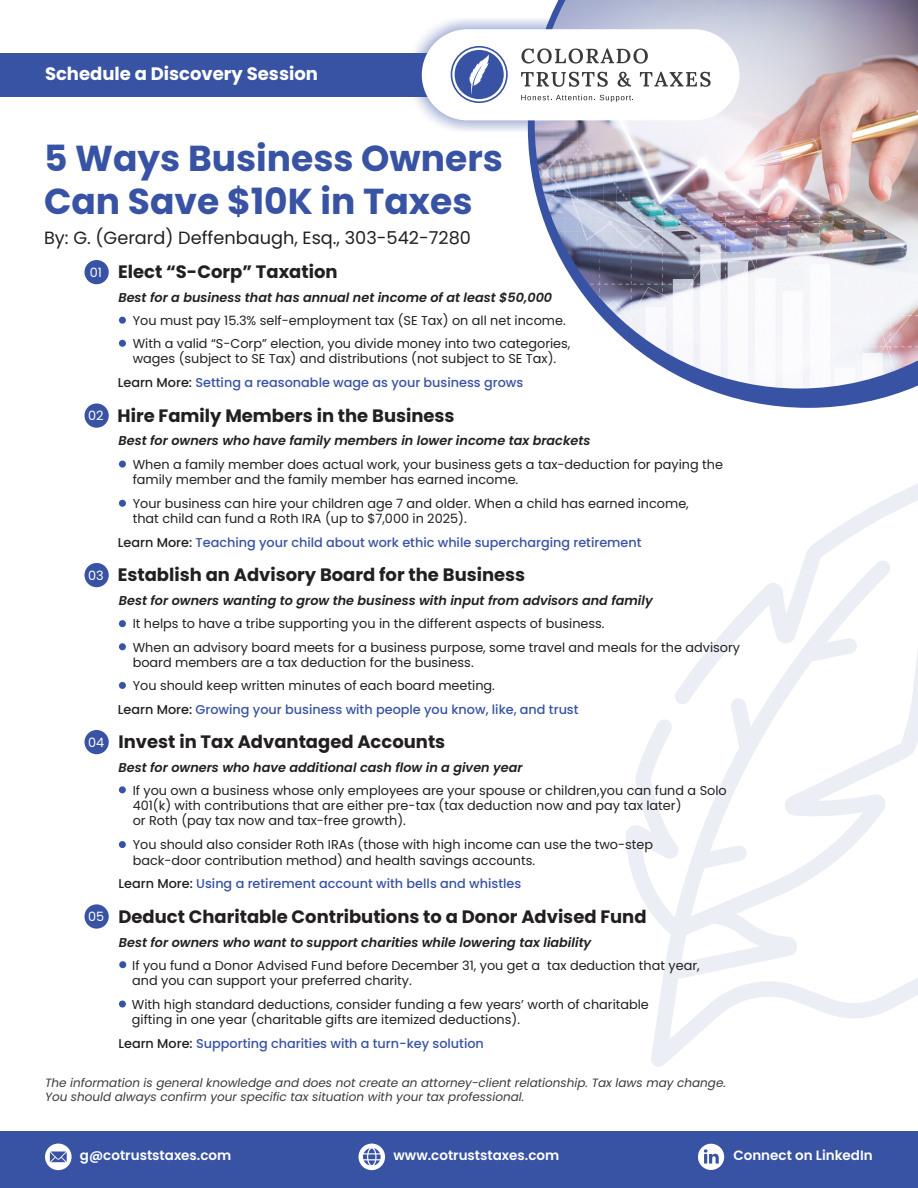
<style>
.page{position:relative;width:918px;height:1188px;background:#fff}
.page>*{position:absolute;margin:0;border:0;box-sizing:border-box;transform-origin:0 0}
.t1{font:700 36px/43.2px "Poppins";color:#3853a3}
.t2{font:700 18px "Poppins";color:#231f20}
.t3{font:700 18px "Poppins";color:#fff}
.t4{font:17.7px "Poppins";color:#231f20}
.t5{font:600 13.5px "Poppins";color:#fff}
.t6{font:12.9px/15.5px "Poppins";color:#231f20}
.t7{font:italic 600 12.9px "Poppins";color:#231f20}
.t8{font:500 12.9px "Poppins";color:#3853a3}
.t9{font:12.9px "Poppins";color:#fff}
.t10{font:italic 12px/14.4px "Poppins";color:#3c393b}
.s1{color:#231f20}
</style>
<div class="page">
<svg style="left:846px;top:483px;width:72px;height:39px"></svg>
<svg style="left:626px;top:522px;width:292px;height:545px"></svg>
<div style="left:0;top:1131px;width:918px;height:57px;background:#3853a3"></div>
<div style="left:0;top:53px;width:438px;height:44px;background:#3853a3"></div>
<img style="left:414px;top:19px;width:114px;height:116px">
<svg style="left:528px;top:19px;width:382px;height:389px"></svg>
<img style="left:535px;top:0;width:383px;height:389px">
<div style="left:422px;top:29px;width:317px;height:91px;background:#fff;border-radius:46px"></div>
<svg style="left:521px;top:48px;width:127px;height:16px"></svg>
<svg style="left:521px;top:72px;width:87px;height:15px"></svg>
<svg style="left:618px;top:72px;width:13px;height:15px"></svg>
<svg style="left:640px;top:72px;width:71px;height:15px"></svg>
<svg style="left:521px;top:95px;width:112px;height:7px"></svg>
<svg style="left:451px;top:46px;width:57px;height:57px"></svg>
<div style="left:85px;top:260px;width:24px;height:24px;background:#3853a3;border-radius:50%"></div>
<div style="left:85px;top:403px;width:24px;height:25px;background:#3853a3;border-radius:50%"></div>
<div style="left:85px;top:563px;width:24px;height:24px;background:#3853a3;border-radius:50%"></div>
<div style="left:85px;top:730px;width:24px;height:24px;background:#3853a3;border-radius:50%"></div>
<div style="left:85px;top:904px;width:24px;height:25px;background:#3853a3;border-radius:50%"></div>
<div style="left:119px;top:317px;width:7px;height:7px;background:#3853a3;border-radius:50%"></div>
<div style="left:119px;top:340px;width:7px;height:7px;background:#3853a3;border-radius:50%"></div>
<div style="left:119px;top:461px;width:7px;height:7px;background:#3853a3;border-radius:50%"></div>
<div style="left:119px;top:500px;width:7px;height:7px;background:#3853a3;border-radius:50%"></div>
<div style="left:119px;top:961px;width:7px;height:7px;background:#3853a3;border-radius:50%"></div>
<div style="left:119px;top:1001px;width:7px;height:7px;background:#3853a3;border-radius:50%"></div>
<div style="left:119px;top:620px;width:7px;height:7px;background:#3853a3;border-radius:50%"></div>
<div style="left:119px;top:643px;width:7px;height:7px;background:#3853a3;border-radius:50%"></div>
<div style="left:119px;top:682px;width:7px;height:7px;background:#3853a3;border-radius:50%"></div>
<div style="left:119px;top:786px;width:7px;height:7px;background:#3853a3;border-radius:50%"></div>
<div style="left:119px;top:841px;width:7px;height:7px;background:#3853a3;border-radius:50%"></div>
<svg style="left:698px;top:1144px;width:26px;height:26px"></svg>
<svg style="left:45px;top:1144px;width:27px;height:26px"></svg>
<svg style="left:359px;top:1144px;width:26px;height:26px"></svg>
<h2 class="t3" style="left:45px;top:63px;width:274px">Schedule a Discovery Session</h2>
<h1 class="t1" style="left:44px;top:137px;width:460px">5 Ways Business Owners<br>Can Save $10K in Taxes</h1>
<h3 class="t4" style="left:44px;top:227px;width:428px">By: G. (Gerard) Deffenbaugh, Esq., 303-542-7280</h3>
<h2 class="t2" style="left:118px;top:262px;width:221px">Elect “S-Corp” Taxation</h2>
<p class="t7" style="left:119px;top:290px;width:435px">Best for a business that has annual net income of at least $50,000</p>
<p class="t9" style="left:90px;top:265px;width:14px">01</p>
<p class="t9" style="left:88px;top:408px;width:17px">02</p>
<p class="t9" style="left:88px;top:568px;width:17px">03</p>
<p class="t9" style="left:88px;top:735px;width:18px">04</p>
<p class="t9" style="left:88px;top:909px;width:18px">05</p>
<p class="t6" style="left:133px;top:309px;width:439px;line-height:23px">You must pay 15.3% self-employment tax (SE Tax) on all net income.<br>With a valid “S-Corp” election, you divide money into two categories,</p>
<p class="t6" style="left:133px;top:351px;width:425px">wages (subject to SE Tax) and distributions (not subject to SE Tax).</p>
<p class="t8" style="left:118px;top:375px;width:407px"><span class="s1">Learn More:</span> Setting a reasonable wage as your business grows</p>
<h2 class="t2" style="left:118px;top:405px;width:338px">Hire Family Members in the Business</h2>
<p class="t7" style="left:119px;top:433px;width:473px">Best for owners who have family members in lower income tax brackets</p>
<p class="t6" style="left:133px;top:457px;width:592px">When a family member does actual work, your business gets a tax-deduction for paying the family member and the family member has earned income.</p>
<p class="t6" style="left:133px;top:496px;width:558px">Your business can hire your children age 7 and older. When a child has earned income, that child can fund a Roth IRA (up to $7,000 in 2025).</p>
<p class="t8" style="left:118px;top:535px;width:525px"><span class="s1">Learn More:</span> Teaching your child about work ethic while supercharging retirement</p>
<h2 class="t2" style="left:118px;top:565px;width:409px">Establish an Advisory Board for the Business</h2>
<p class="t7" style="left:119px;top:593px;width:535px">Best for owners wanting to grow the business with input from advisors and family</p>
<p class="t6" style="left:133px;top:616px;width:473px">It helps to have a tribe supporting you in the different aspects of business.</p>
<p class="t6" style="left:133px;top:639px;width:609px">When an advisory board meets for a business purpose, some travel and meals for the advisory board members are a tax deduction for the business.</p>
<p class="t6" style="left:133px;top:678px;width:364px">You should keep written minutes of each board meeting.</p>
<p class="t8" style="left:118px;top:702px;width:462px"><span class="s1">Learn More:</span> Growing your business with people you know, like, and trust</p>
<h2 class="t2" style="left:119px;top:732px;width:328px">Invest in Tax Advantaged Accounts</h2>
<p class="t7" style="left:119px;top:760px;width:406px">Best for owners who have additional cash flow in a given year</p>
<p class="t6" style="left:133px;top:783px;width:596px">If you own a business whose only employees are your spouse or children,you can fund a Solo<br>401(k) with contributions that are either pre-tax (tax deduction now and pay tax later)<br>or Roth (pay tax now and tax-free growth).</p>
<p class="t6" style="left:133px;top:837px;width:522px">You should also consider Roth IRAs (those with high income can use the two-step back-door contribution method) and health savings accounts.</p>
<p class="t8" style="left:119px;top:876px;width:404px"><span class="s1">Learn More:</span> Using a retirement account with bells and whistles</p>
<h2 class="t2" style="left:118px;top:906px;width:530px">Deduct Charitable Contributions to a Donor Advised Fund</h2>
<p class="t7" style="left:119px;top:935px;width:474px">Best for owners who want to support charities while lowering tax liability</p>
<p class="t6" style="left:132px;top:957px;width:569px">If you fund a Donor Advised Fund before December 31, you get a tax deduction that year, and you can support your preferred charity.</p>
<p class="t6" style="left:132px;top:997px;width:519px">With high standard deductions, consider funding a few years’ worth of charitable gifting in one year (charitable gifts are itemized deductions).</p>
<p class="t8" style="left:118px;top:1036px;width:367px"><span class="s1">Learn More:</span> Supporting charities with a turn-key solution</p>
<p class="t10" style="left:45px;top:1075px;width:682px">The information is general knowledge and does not create an attorney-client relationship. Tax laws may change.<br>You should always confirm your specific tax situation with your tax professional.</p>
<p class="t5" style="left:80px;top:1148px;width:153px">g@cotruststaxes.com</p>
<p class="t5" style="left:394px;top:1148px;width:167px">www.cotruststaxes.com</p>
<p class="t5" style="left:733px;top:1148px;width:141px">Connect on LinkedIn</p>
</div>
